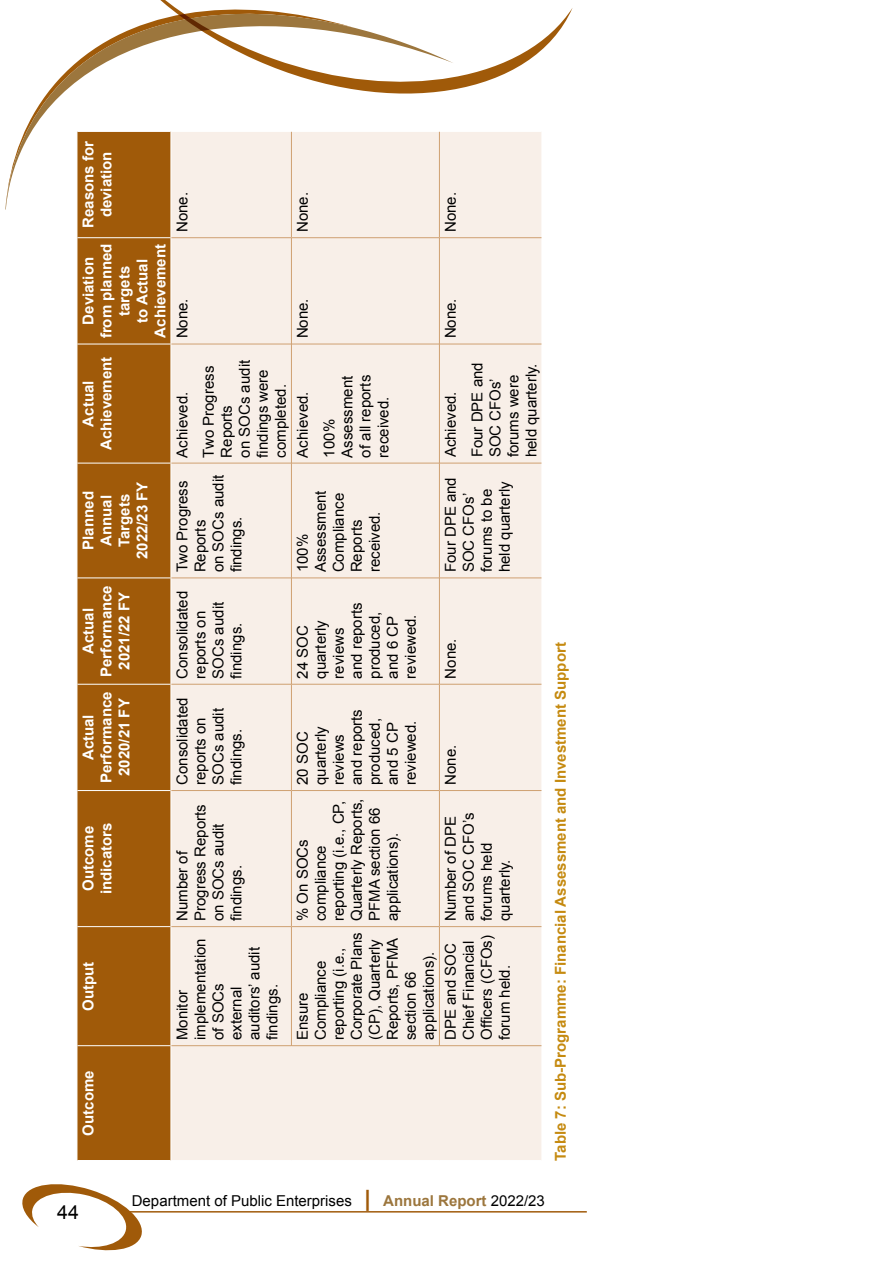
<style>
.page{position:relative;width:893px;height:1263px;background:#fff}
.page>*{position:absolute;margin:0;border:0;box-sizing:border-box;transform-origin:0 0}
.t1{font:19.5px "Arial";color:#000}
.t2{font:15px/18px "Arial";color:#000}
.t3{font:700 15px/18px "Arial";color:#fff;text-align:center}
.t4{font:700 15px "Arial";color:#c58a10}
.s1{font-weight:700;font-size:22.5px;color:#a05a09}
.s2{font-weight:700;color:#9c763d}
</style>
<div class="page">
<svg style="left:22px;top:1184px;width:124px;height:67px"></svg>
<hr style="left:125px;top:1211px;width:462px;height:1px;background:#a05a09">
<svg style="left:5px;top:69px;width:64px;height:141px"></svg>
<svg style="left:69px;top:0;width:504px;height:94px"></svg>
<div style="left:78px;top:132px;width:93px;height:1028px;background:#a05a09"></div>
<div style="left:172px;top:132px;width:369px;height:1028px;background:#f8efe8"></div>
<hr style="left:77px;top:1045px;width:94px;height:1px;background:#fff">
<hr style="left:77px;top:926px;width:94px;height:1px;background:#fff">
<hr style="left:77px;top:790px;width:94px;height:1px;background:#fff">
<hr style="left:77px;top:684px;width:94px;height:1px;background:#fff">
<hr style="left:77px;top:577px;width:94px;height:1px;background:#fff">
<hr style="left:77px;top:463px;width:94px;height:1px;background:#fff">
<hr style="left:77px;top:344px;width:94px;height:1px;background:#fff">
<hr style="left:77px;top:237px;width:94px;height:1px;background:#fff">
<hr style="left:171px;top:1045px;width:120px;height:1px;background:#cfa071">
<hr style="left:171px;top:926px;width:120px;height:1px;background:#cfa071">
<hr style="left:171px;top:790px;width:120px;height:1px;background:#cfa071">
<hr style="left:171px;top:684px;width:120px;height:1px;background:#cfa071">
<hr style="left:171px;top:577px;width:120px;height:1px;background:#cfa071">
<hr style="left:171px;top:463px;width:120px;height:1px;background:#cfa071">
<hr style="left:171px;top:344px;width:120px;height:1px;background:#cfa071">
<hr style="left:171px;top:237px;width:120px;height:1px;background:#cfa071">
<hr style="left:291px;top:927px;width:1px;height:119px;background:#cfa071">
<hr style="left:292px;top:1045px;width:147px;height:1px;background:#cfa071">
<hr style="left:291px;top:790px;width:1px;height:137px;background:#cfa071">
<hr style="left:292px;top:926px;width:147px;height:1px;background:#cfa071">
<hr style="left:291px;top:684px;width:1px;height:106px;background:#cfa071">
<hr style="left:292px;top:790px;width:147px;height:1px;background:#cfa071">
<hr style="left:291px;top:578px;width:1px;height:106px;background:#cfa071">
<hr style="left:292px;top:684px;width:147px;height:1px;background:#cfa071">
<hr style="left:291px;top:463px;width:1px;height:115px;background:#cfa071">
<hr style="left:292px;top:577px;width:147px;height:1px;background:#cfa071">
<hr style="left:291px;top:344px;width:1px;height:119px;background:#cfa071">
<hr style="left:292px;top:463px;width:147px;height:1px;background:#cfa071">
<hr style="left:291px;top:238px;width:1px;height:106px;background:#cfa071">
<hr style="left:292px;top:344px;width:147px;height:1px;background:#cfa071">
<hr style="left:291px;top:132px;width:1px;height:106px;background:#cfa071">
<hr style="left:292px;top:237px;width:147px;height:1px;background:#cfa071">
<hr style="left:439px;top:927px;width:1px;height:119px;background:#cfa071">
<hr style="left:440px;top:1045px;width:101px;height:1px;background:#cfa071">
<hr style="left:439px;top:790px;width:1px;height:137px;background:#cfa071">
<hr style="left:440px;top:926px;width:101px;height:1px;background:#cfa071">
<hr style="left:439px;top:684px;width:1px;height:106px;background:#cfa071">
<hr style="left:440px;top:790px;width:101px;height:1px;background:#cfa071">
<hr style="left:439px;top:578px;width:1px;height:106px;background:#cfa071">
<hr style="left:440px;top:684px;width:101px;height:1px;background:#cfa071">
<hr style="left:439px;top:463px;width:1px;height:115px;background:#cfa071">
<hr style="left:440px;top:577px;width:101px;height:1px;background:#cfa071">
<hr style="left:439px;top:344px;width:1px;height:119px;background:#cfa071">
<hr style="left:440px;top:463px;width:101px;height:1px;background:#cfa071">
<hr style="left:439px;top:238px;width:1px;height:106px;background:#cfa071">
<hr style="left:440px;top:344px;width:101px;height:1px;background:#cfa071">
<hr style="left:439px;top:132px;width:1px;height:106px;background:#cfa071">
<hr style="left:440px;top:237px;width:101px;height:1px;background:#cfa071">
<p class="t3" style="left:80px;top:228px;width:88px;rotate:-90deg">Reasons for deviation</p>
<p class="t3" style="left:80px;top:338px;width:97px;rotate:-90deg">Deviation from planned targets<br>to Actual<br>Achievement</p>
<p class="t3" style="left:80px;top:450px;width:95px;rotate:-90deg">Actual<br>Achievement</p>
<p class="t3" style="left:80px;top:559px;width:79px;rotate:-90deg">Planned<br>Annual<br>Targets<br>2022/23 FY</p>
<p class="t3" style="left:80px;top:677px;width:93px;rotate:-90deg">Actual<br>Performance<br>2021/22 FY</p>
<p class="t3" style="left:80px;top:783px;width:93px;rotate:-90deg">Actual<br>Performance<br>2020/21 FY</p>
<p class="t3" style="left:80px;top:894px;width:73px;text-align:left;rotate:-90deg">Outcome indicators</p>
<p class="t3" style="left:80px;top:1011px;width:51px;rotate:-90deg">Output</p>
<p class="t2" style="left:173px;top:232px;width:42px;rotate:-90deg">None.</p>
<p class="t2" style="left:294px;top:232px;width:42px;rotate:-90deg">None.</p>
<p class="t2" style="left:442px;top:232px;width:42px;rotate:-90deg">None.</p>
<p class="t2" style="left:173px;top:338px;width:42px;rotate:-90deg">None.</p>
<p class="t2" style="left:294px;top:338px;width:42px;rotate:-90deg">None.</p>
<p class="t2" style="left:442px;top:338px;width:42px;rotate:-90deg">None.</p>
<p class="t2" style="left:169px;top:457px;width:93px;line-height:26.5px;rotate:-90deg">Achieved.<br>Two Progress</p>
<p class="t2" style="left:218px;top:457px;width:99px;rotate:-90deg">Reports<br>on SOCs audit findings were completed.</p>
<p class="t2" style="left:173px;top:572px;width:99px;rotate:-90deg">Two Progress<br>Reports<br>on SOCs audit findings.</p>
<p class="t2" style="left:173px;top:679px;width:89px;rotate:-90deg">Consolidated reports on<br>SOCs audit findings.</p>
<p class="t2" style="left:173px;top:785px;width:89px;rotate:-90deg">Consolidated reports on<br>SOCs audit findings.</p>
<p class="t2" style="left:173px;top:921px;width:118px;rotate:-90deg">Number of<br>Progress Reports on SOCs audit findings.</p>
<p class="t2" style="left:173px;top:1040px;width:103px;rotate:-90deg">Monitor implementation of SOCs external auditors’ audit findings.</p>
<p class="t2" style="left:338px;top:457px;width:84px;text-align:justify;rotate:-90deg">Assessment of all reports received.</p>
<p class="t2" style="left:289px;top:457px;width:67px;line-height:26.5px;rotate:-90deg">Achieved.<br>100%</p>
<p class="t2" style="left:294px;top:572px;width:83px;rotate:-90deg">100%<br>Assessment<br>Compliance<br>Reports received.</p>
<p class="t2" style="left:294px;top:679px;width:77px;rotate:-90deg">24 SOC quarterly reviews and reports produced, and 6 CP reviewed.</p>
<p class="t2" style="left:294px;top:785px;width:77px;rotate:-90deg">20 SOC quarterly reviews and reports produced, and 5 CP reviewed.</p>
<p class="t2" style="left:294px;top:921px;width:124px;rotate:-90deg">% On SOCs compliance reporting (i.e., CP,<br>Quarterly Reports,<br>PFMA section 66 applications).</p>
<p class="t2" style="left:437px;top:457px;width:97px;line-height:26.5px;rotate:-90deg">Achieved.<br>Four DPE and</p>
<p class="t2" style="left:486px;top:457px;width:95px;rotate:-90deg">SOC CFOs’ forums were held quarterly.</p>
<p class="t2" style="left:442px;top:572px;width:97px;rotate:-90deg">Four DPE and<br>SOC CFOs’ forums to be held quarterly</p>
<p class="t2" style="left:442px;top:679px;width:42px;rotate:-90deg">None.</p>
<p class="t2" style="left:442px;top:785px;width:42px;rotate:-90deg">None.</p>
<p class="t2" style="left:442px;top:921px;width:110px;rotate:-90deg">Number of DPE and SOC CFO’s forums held quarterly.</p>
<p class="t2" style="left:294px;top:1040px;width:109px;rotate:-90deg">Ensure<br>Compliance reporting (i.e.,<br>Corporate Plans (CP), Quarterly<br>Reports, PFMA section 66 applications).</p>
<p class="t2" style="left:442px;top:1040px;width:107px;rotate:-90deg">DPE and SOC<br>Chief Financial<br>Officers (CFOs) forum held.</p>
<p class="t3" style="left:80px;top:1135px;width:67px;rotate:-90deg">Outcome</p>
<p class="t4" style="left:551px;top:1161px;width:520px;rotate:-90deg">Table 7: Sub-Programme: Financial Assessment and Investment Support</p>
<h1 class="t1" style="left:57px;top:1200px;width:23px">44</h1>
<p class="t2" style="left:132px;top:1192px;width:415px">Department of Public Enterprises <span class="s1">|</span> <span class="s2">Annual Report</span> 2022/23</p>
</div>
